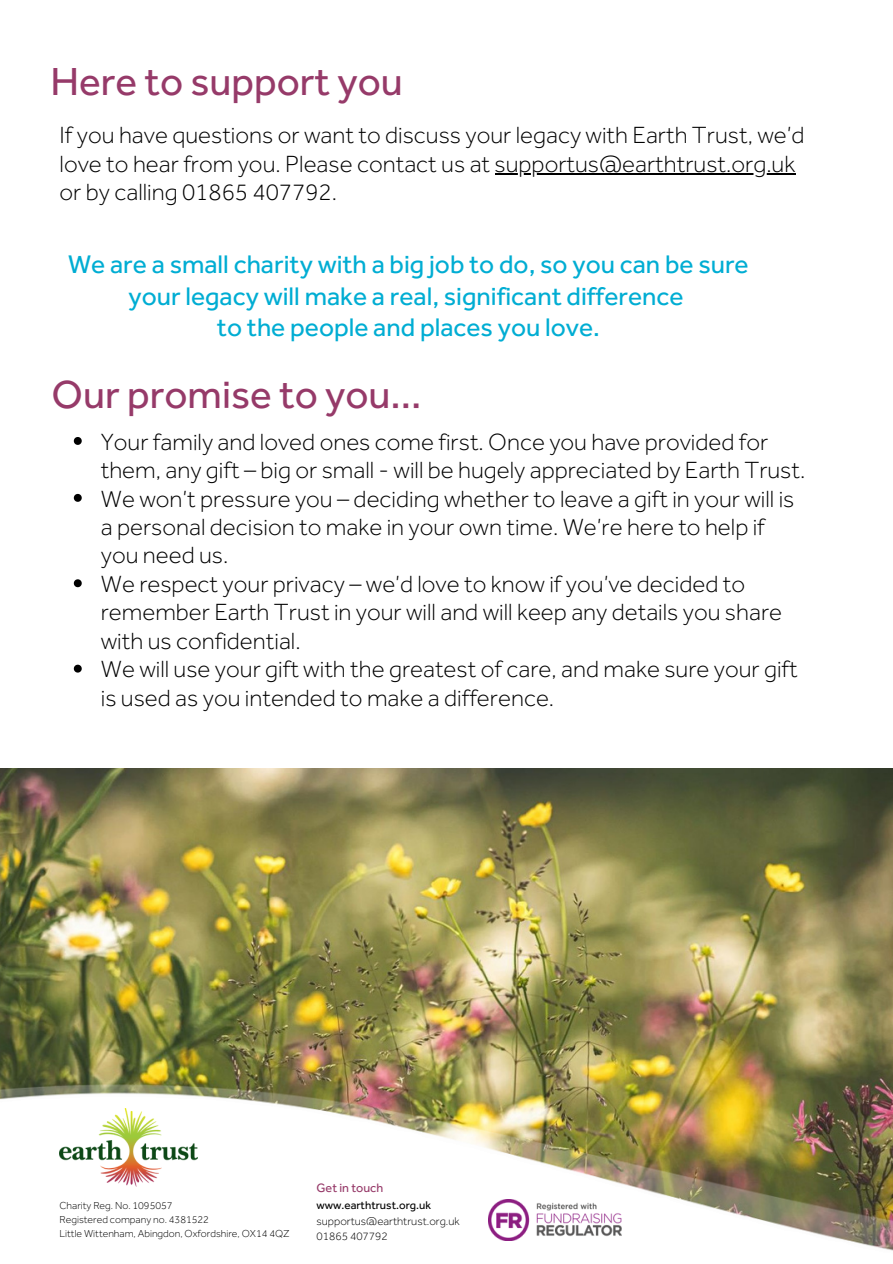
<style>
.page{position:relative;width:893px;height:1264px;background:#fff}
.page>*{position:absolute;margin:0;border:0;box-sizing:border-box;transform-origin:0 0}
.t1{font:40.5px "Effra";color:#963a69}
.t2{font:26.4px/31.7px "Effra";color:#00add3;text-align:center}
.t3{font:300 24.3px/28.5px "Effra";color:#000}
.t4{font:12.6px "Effra";color:#963a69}
.t5{font:300 11.55px "Effra";color:#000}
.t6{font:11.55px "Effra";color:#000}
.t7{font:300 10.5px "Effra";color:#000}
</style>
<div class="page">
<img style="left:0;top:768px;width:892px;height:309px">
<img style="left:0;top:1077px;width:892px;height:174px">
<img style="left:60px;top:1108px;width:138px;height:78px">
<img style="left:489px;top:1199px;width:132px;height:41px">
<hr style="left:494px;top:173px;width:301px;height:2px;background:#000">
<svg style="left:74px;top:437px;width:8px;height:8px"></svg>
<svg style="left:74px;top:494px;width:8px;height:8px"></svg>
<svg style="left:74px;top:579px;width:8px;height:8px"></svg>
<svg style="left:74px;top:664px;width:8px;height:8px"></svg>
<p class="t1" style="left:50px;top:57px;width:354px">Here to support you</p>
<p class="t3" style="left:60px;top:121px;width:746px">If you have questions or want to discuss your legacy with Earth Trust, we’d love to hear from you. Please contact us at supportus@earthtrust.org.uk or by calling 01865 407792.</p>
<p class="t2" style="left:68px;top:248px;width:682px">We are a small charity with a big job to do, so you can be sure your legacy will make a real, significant difference</p>
<p class="t2" style="left:217px;top:311px;width:384px">to the people and places you love.</p>
<p class="t1" style="left:52px;top:370px;width:371px">Our promise to you...</p>
<p class="t3" style="left:101px;top:427px;width:706px">Your family and loved ones come first. Once you have provided for them, any gift – big or small - will be hugely appreciated by Earth Trust.</p>
<p class="t3" style="left:101px;top:484px;width:695px">We won’t pressure you – deciding whether to leave a gift in your will is a personal decision to make in your own time. We’re here to help if you need us.</p>
<p class="t3" style="left:101px;top:569px;width:682px">We respect your privacy – we’d love to know if you’ve decided to remember Earth Trust in your will and will keep any details you share with us confidential.</p>
<p class="t3" style="left:101px;top:654px;width:698px">We will use your gift with the greatest of care, and make sure your gift is used as you intended to make a difference.</p>
<p class="t7" style="left:60px;top:1198px;width:114px">Charity Reg. No. 1095057</p>
<p class="t7" style="left:60px;top:1213px;width:151px">Registered company no. 4381522</p>
<p class="t7" style="left:60px;top:1227px;width:232px">Little Wittenham, Abingdon, Oxfordshire, OX14 4QZ</p>
<p class="t4" style="left:316px;top:1180px;width:68px">Get in touch</p>
<p class="t6" style="left:316px;top:1197px;width:116px">www.earthtrust.org.uk</p>
<p class="t5" style="left:316px;top:1213px;width:145px">supportus@earthtrust.org.uk</p>
<p class="t5" style="left:316px;top:1229px;width:73px">01865 407792</p>
</div>
